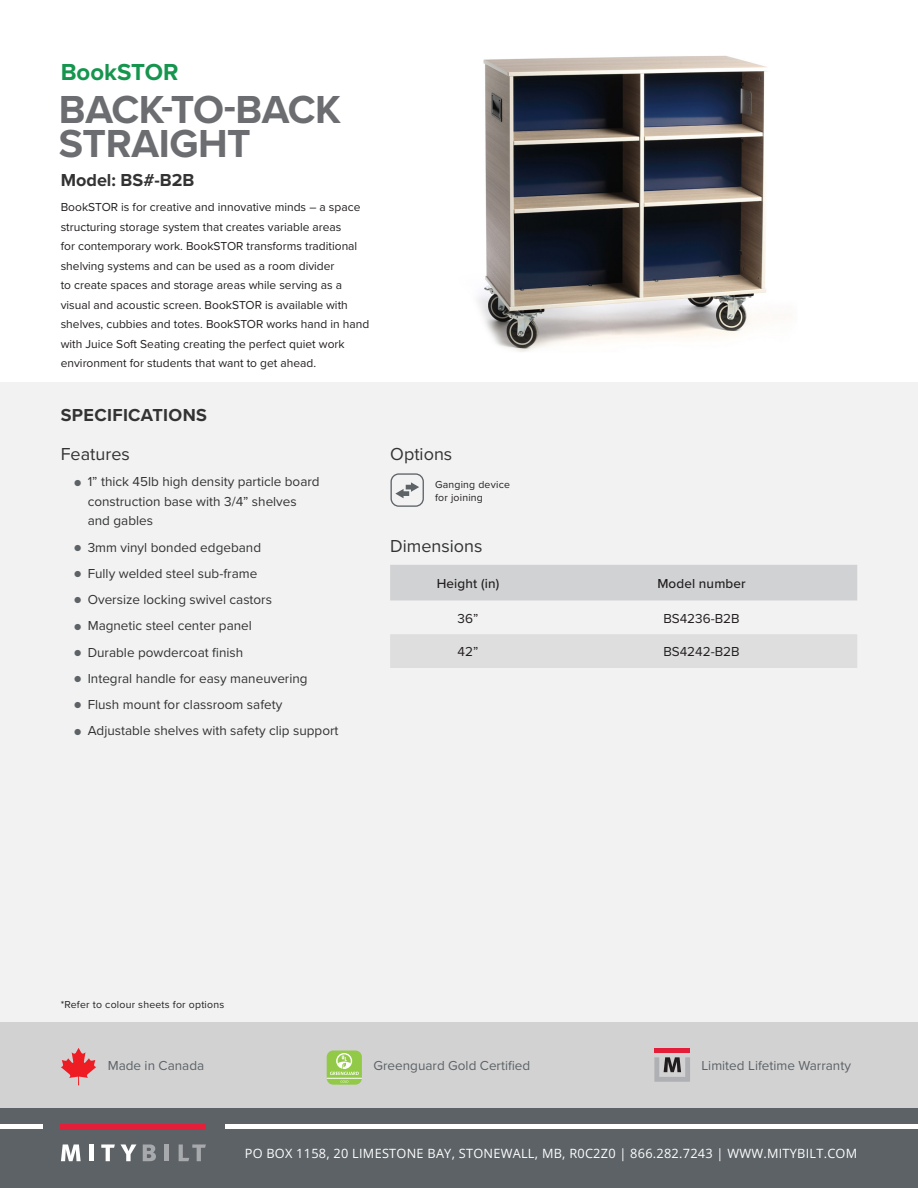
<style>
.page{position:relative;width:918px;height:1188px;background:#fff}
.page>*{position:absolute;margin:0;border:0;box-sizing:border-box;transform-origin:0 0}
.t1{font:700 40.5px/34.5px "Proxima Nova";letter-spacing:-.01em;color:#6c6d70}
.Overline{font:700 24px "Proxima Nova";color:#16954e}
.Subheader{font:18px "Proxima Nova";color:#323332}
.Model{font:700 18px "Proxima Nova";letter-spacing:.02em;color:#323332}
.Model-2{font:700 18px "Proxima Nova";color:#323332}
.t2{font:13.5px/19.5px "Proxima Nova";color:#323332}
.t3{font:13.5px "Proxima Nova";color:#5c6266}
.Table_Headers{font:500 13.5px "Proxima Nova";letter-spacing:.01em;color:#231f20}
.Body{font:13.5px "Proxima Nova";color:#231f20}
.Table_Body{font:13.5px "Proxima Nova";color:#231f20}
.t4{font:12.75px "Open Sans";letter-spacing:.02em;color:#fff}
.Body-2{font:12px/19.5px "Proxima Nova";color:#231f20}
.Small_text{font:10.5px/13.5px "Proxima Nova";letter-spacing:.02em;color:#231f20}
.s1{font-size:10.5px;color:#5c6266}
</style>
<div class="page">
<div style="left:0;top:382px;width:918px;height:806px;background:#f2f2f3"></div>
<div style="left:0;top:1022px;width:918px;height:87px;background:#d2d2d3"></div>
<div style="left:0;top:1109px;width:918px;height:79px;background:#5c6266"></div>
<div style="left:61px;top:1124px;width:145px;height:5px;background:#e41f39"></div>
<svg style="left:61px;top:1144px;width:20px;height:17px"></svg>
<hr style="left:90px;top:1144px;width:4px;height:17px;background:#fff">
<svg style="left:101px;top:1144px;width:14px;height:17px"></svg>
<svg style="left:121px;top:1144px;width:15px;height:17px"></svg>
<svg style="left:143px;top:1144px;width:13px;height:17px"></svg>
<hr style="left:165px;top:1144px;width:4px;height:17px;background:#a7a9ac">
<svg style="left:179px;top:1144px;width:27px;height:17px"></svg>
<div style="left:225px;top:1124px;width:693px;height:5px;background:#fff"></div>
<div style="left:0;top:1124px;width:42px;height:5px;background:#fff"></div>
<div style="left:327px;top:1051px;width:35px;height:34px;background:#92c947;border-radius:6px"></div>
<hr style="left:327px;top:1078px;width:35px;height:1px;background:#fff">
<svg style="left:330px;top:1053px;width:29px;height:30px"></svg>
<svg style="left:61px;top:1048px;width:35px;height:37px"></svg>
<div style="left:654px;top:1048px;width:36px;height:5px;background:#e41e38"></div>
<svg style="left:654px;top:1057px;width:36px;height:25px"></svg>
<div style="left:390px;top:565px;width:467px;height:35px;background:#d1d2d4"></div>
<div style="left:390px;top:634px;width:467px;height:34px;background:#dfdedf"></div>
<div style="left:391px;top:473px;width:33px;height:34px;border:1px solid #5c6266;border-radius:8px"></div>
<svg style="left:395px;top:482px;width:24px;height:16px"></svg>
<img style="left:478px;top:55px;width:289px;height:297px">
<p class="Overline" style="left:61px;top:54px;width:119px">BookSTOR</p>
<p class="t1" style="left:59px;top:91px;width:284px">BACK-TO-BACK<br>STRAIGHT</p>
<p class="Model-2" style="left:61px;top:166px;width:135px">Model: BS#-B2B</p>
<p class="Body-2" style="left:61px;top:197px;width:310px">BookSTOR is for creative and innovative minds – a space structuring storage system that creates variable areas<br>for contemporary work. BookSTOR transforms traditional shelving systems and can be used as a room divider<br>to create spaces and storage areas while serving as a visual and acoustic screen. BookSTOR is available with shelves, cubbies and totes. BookSTOR works hand in hand with Juice Soft Seating creating the perfect quiet work environment for students that want to get ahead.</p>
<h3 class="Model" style="left:61px;top:401px;width:148px">SPECIFICATIONS</h3>
<p class="Subheader" style="left:61px;top:441px;width:71px">Features</p>
<p class="t2" style="left:88px;top:472px;width:233px;text-indent:-14px"><span class="s1">●</span> 1” thick 45lb high density particle board construction base with 3/4” shelves and gables</p>
<p class="t2" style="left:74px;top:537px;width:188px"><span class="s1">●</span> 3mm vinyl bonded edgeband</p>
<p class="t2" style="left:74px;top:563px;width:185px"><span class="s1">●</span> Fully welded steel sub-frame</p>
<p class="t2" style="left:74px;top:589px;width:199px"><span class="s1">●</span> Oversize locking swivel castors</p>
<p class="t2" style="left:74px;top:616px;width:179px"><span class="s1">●</span> Magnetic steel center panel</p>
<p class="t2" style="left:74px;top:642px;width:171px"><span class="s1">●</span> Durable powdercoat finish</p>
<p class="t2" style="left:74px;top:668px;width:235px"><span class="s1">●</span> Integral handle for easy maneuvering</p>
<p class="t2" style="left:74px;top:694px;width:210px"><span class="s1">●</span> Flush mount for classroom safety</p>
<p class="t2" style="left:74px;top:721px;width:266px"><span class="s1">●</span> Adjustable shelves with safety clip support</p>
<p class="Subheader" style="left:390px;top:441px;width:64px">Options</p>
<p class="Small_text" style="left:435px;top:477px;width:77px">Ganging device for joining</p>
<p class="Subheader" style="left:390px;top:533px;width:94px">Dimensions</p>
<p class="Table_Headers" style="left:437px;top:573px;width:64px">Height (in)</p>
<p class="Table_Headers" style="left:657px;top:573px;width:90px">Model number</p>
<p class="Table_Body" style="left:458px;top:608px;width:22px">36”</p>
<p class="Body" style="left:663px;top:608px;width:78px">BS4236-B2B</p>
<p class="Table_Body" style="left:458px;top:642px;width:22px">42”</p>
<p class="Body" style="left:663px;top:642px;width:78px">BS4242-B2B</p>
<p class="Small_text" style="left:61px;top:998px;width:165px">*Refer to colour sheets for options</p>
<p class="t3" style="left:108px;top:1056px;width:98px">Made in Canada</p>
<p class="t3" style="left:374px;top:1056px;width:158px">Greenguard Gold Certified</p>
<p class="t3" style="left:701px;top:1056px;width:151px">Limited Lifetime Warranty</p>
<p class="t4" style="left:245px;top:1144px;width:614px">PO BOX 1158, 20 LIMESTONE BAY, STONEWALL, MB, R0C2Z0 | 866.282.7243 | WWW.MITYBILT.COM</p>
</div>
